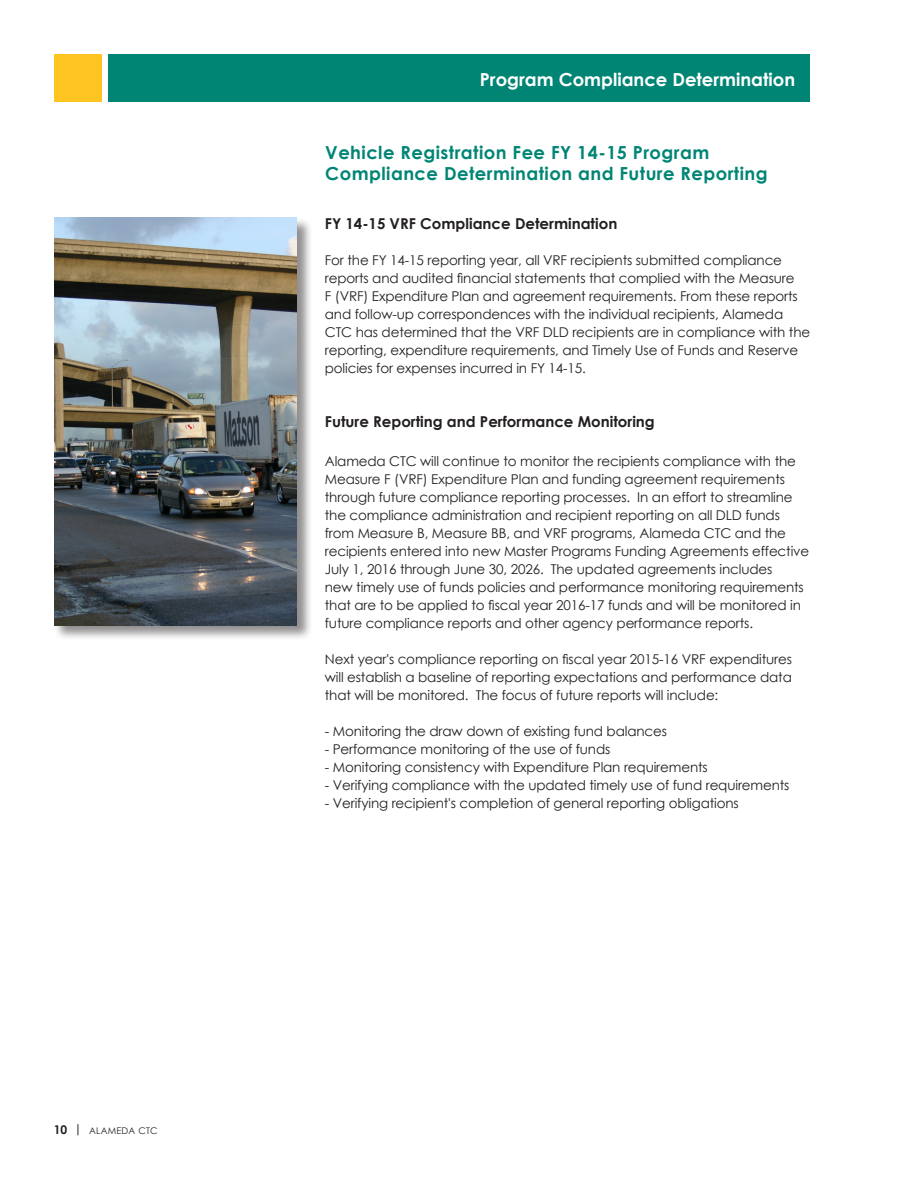
<style>
.page{position:relative;width:918px;height:1188px;background:#fff}
.page>*{position:absolute;margin:0;border:0;box-sizing:border-box;transform-origin:0 0}
.Orange_Head{font:700 18px "Century Gothic";letter-spacing:.025em;color:#008575}
.t1{font:700 18px "Century Gothic";color:#fff}
.Subheads_2{font:700 15px "Century Gothic";color:#231f20}
.TEXT{font:13.5px/18px "Century Gothic";letter-spacing:-.01em;color:#231f20}
.t2{font:9.15px "Century Gothic";letter-spacing:.025em;color:#231f20}
.s1{font-weight:700;font-size:12px}
</style>
<div class="page">
<div style="left:108px;top:54px;width:702px;height:47px;background:#008575"></div>
<div style="left:54px;top:54px;width:47px;height:47px;background:#fec422"></div>
<div style="left:53px;top:217px;width:260px;height:424px;background:#231f20;opacity:.5"></div>
<img style="left:54px;top:217px;width:243px;height:408px">
<p class="t2" style="left:54px;top:1124px;width:105px"><span class="s1">10 |</span> ALAMEDA CTC</p>
<p class="t1" style="left:480px;top:65px;width:317px">Program Compliance Determination</p>
<p class="Orange_Head" style="left:325px;top:139px;width:386px">Vehicle Registration Fee FY 14-15 Program</p>
<p class="Orange_Head" style="left:325px;top:160px;width:444px">Compliance Determination and Future Reporting</p>
<p class="Subheads_2" style="left:325px;top:212px;width:294px">FY 14-15 VRF Compliance Determination</p>
<p class="TEXT" style="left:325px;top:251px;width:487px">For the FY 14-15 reporting year, all VRF recipients submitted compliance reports and audited financial statements that complied with the Measure<br>F (VRF) Expenditure Plan and agreement requirements. From these reports and follow-up correspondences with the individual recipients, Alameda CTC has determined that the VRF DLD recipients are in compliance with the reporting, expenditure requirements, and Timely Use of Funds and Reserve policies for expenses incurred in FY 14-15.</p>
<p class="Subheads_2" style="left:325px;top:410px;width:331px">Future Reporting and Performance Monitoring</p>
<p class="TEXT" style="left:325px;top:452px;width:486px">Alameda CTC will continue to monitor the recipients compliance with the Measure F (VRF) Expenditure Plan and funding agreement requirements through future compliance reporting processes. In an effort to streamline the compliance administration and recipient reporting on all DLD funds from Measure B, Measure BB, and VRF programs, Alameda CTC and the recipients entered into new Master Programs Funding Agreements effective July 1, 2016 through June 30, 2026. The updated agreements includes<br>new timely use of funds policies and performance monitoring requirements that are to be applied to fiscal year 2016-17 funds and will be monitored in future compliance reports and other agency performance reports.</p>
<p class="TEXT" style="left:325px;top:650px;width:469px;text-align:justify">Next year's compliance reporting on fiscal year 2015-16 VRF expenditures will establish a baseline of reporting expectations and performance data that will be monitored. The focus of future reports will include:</p>
<p class="TEXT" style="left:325px;top:722px;width:344px">- Monitoring the draw down of existing fund balances</p>
<p class="TEXT" style="left:325px;top:740px;width:287px">- Performance monitoring of the use of funds</p>
<p class="TEXT" style="left:325px;top:758px;width:384px">- Monitoring consistency with Expenditure Plan requirements</p>
<p class="TEXT" style="left:325px;top:776px;width:466px">- Verifying compliance with the updated timely use of fund requirements</p>
<p class="TEXT" style="left:325px;top:794px;width:416px">- Verifying recipient's completion of general reporting obligations</p>
</div>
